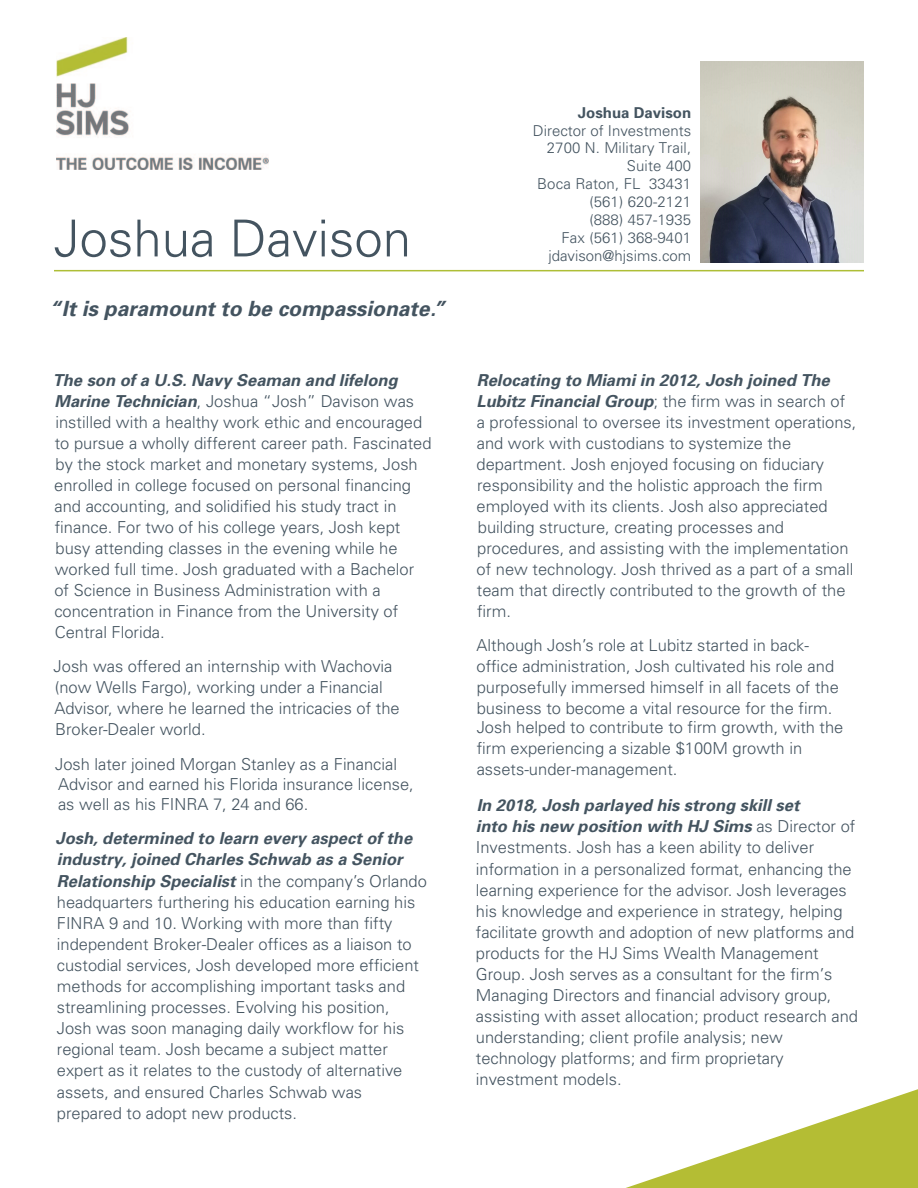
<style>
.page{position:relative;width:918px;height:1188px;background:#fff}
.page>*{position:absolute;margin:0;border:0;box-sizing:border-box;transform-origin:0 0}
.PageTitle{font:300 51px "Univers";color:#445460}
.Text{font:italic 700 21px "Univers";color:#445460}
.Text-2{font:300 16.5px/21px "Univers";color:#445460}
.Text-3{font:300 15px/17.9px "Univers LT Std";letter-spacing:.01em;color:#445460;text-align:right}
.s1{font-weight:700;font-style:italic}
.s2{font-family:"Univers LT Std"}
.s3{font-family:"Univers LT Std";font-weight:700;font-style:italic}
.s4{font-family:"Univers";font-weight:700}
</style>
<div class="page">
<hr style="left:54px;top:270px;width:810px;height:1px;background:#aebe36">
<img style="left:701px;top:61px;width:163px;height:202px">
<svg style="left:626px;top:1089px;width:292px;height:99px"></svg>
<img style="left:57px;top:38px;width:212px;height:132px">
<p class="PageTitle" style="left:54px;top:208px;width:359px">Joshua Davison</p>
<p class="Text" style="left:49px;top:296px;width:397px">“It is paramount to be compassionate.”</p>
<p class="Text-2" style="left:53px;top:369px;width:380px"><span class="s1">The son of a U.S. Navy Seaman and lifelong Marine Technician</span>, Joshua “Josh” Davison was instilled with a healthy work ethic and encouraged to pursue a wholly different career path. Fascinated by the stock market and monetary systems, Josh enrolled in college focused on personal financing and accounting, and solidified his study tract in finance. For two of his college years, Josh kept busy attending classes in the evening while he worked full time. Josh graduated with a Bachelor<br>of Science in Business Administration with a concentration in Finance from the University of Central Florida.</p>
<p class="Text-2" style="left:54px;top:656px;width:348px">Josh was offered an internship with Wachovia (now Wells Fargo), working under a Financial Advisor, where he learned the intricacies of the Broker-Dealer world.</p>
<p class="Text-2" style="left:55px;top:754px;width:360px;line-height:20.1px">Josh later joined Morgan Stanley as a Financial<br>Advisor and earned his Florida <span class="s2">insurance license, as well as his FINRA 7, 24 and 66.</span></p>
<p class="Text-2" style="left:56px;top:828px;width:373px"><span class="s1">Josh</span><span class="s3">, determined to learn every aspect of the industry, joined</span> <span class="s1">Charles Schwab</span> <span class="s3">as a Senior Relationship Specialist</span> in the company’s Orlando headquarters furthering his education earning his FINRA 9 and 10. Working with more than fifty <span class="s2">independent</span> Broker-Dealer offices as a liaison to custodial services, Josh developed more efficient methods for accomplishing important tasks and streamlining processes. Evolving his position, Josh was soon managing daily workflow for his regional team. Josh became a subject matter expert as it relates to the custody of alternative assets, and ensured Charles Schwab was prepared to adopt new products.</p>
<p class="Text-3" style="left:533px;top:103px;width:160px"><span class="s4">Joshua Davison<br></span>Director of Investments<br>2700 N. Military Trail,<br>Suite 400<br>Boca Raton, FL 33431 (561) 620-2121<br>(888) 457-1935<br>Fax (561) 368-9401 jdavison@hjsims.com</p>
<p class="Text-2" style="left:477px;top:369px;width:381px"><span class="s1">Relocating to Miami in 2012, Josh joined The Lubitz Financial Group</span>; the firm was in search of a professional to oversee its investment operations, and work with custodians to systemize the department. Josh enjoyed focusing on fiduciary responsibility and the holistic approach the firm employed with its clients. Josh also appreciated building structure, creating processes and procedures, and assisting with the implementation of new technology. Josh thrived as a part of a small team that directly contributed to the growth of the firm.</p>
<p class="Text-2" style="left:477px;top:635px;width:368px;line-height:20.5px">Although Josh’s role at Lubitz started in back&shy;office administration, Josh cultivated his role and purposefully immersed himself in all facets of the business to become a vital resource for the firm.<br><span class="s2">Josh helped to contribute to firm growth, with the firm experiencing a sizable $100M growth in assets-under-management.</span></p>
<p class="Text-2" style="left:476px;top:795px;width:384px"><span class="s1">In 2018, Josh parlayed his strong skill set<br>into his new position with HJ Sims</span> as <span class="s2">Director of Investments.</span> Josh has a keen ability to deliver information in a personalized format, enhancing the learning experience for the advisor. Josh leverages his knowledge and experience in strategy, helping facilitate growth and adoption of new platforms and products for the HJ Sims Wealth Management Group. Josh serves as a consultant for the firm’s Managing Directors and financial advisory group, assisting with asset allocation; product research and understanding; client profile analysis; new technology platforms; and firm proprietary investment models.</p>
</div>
